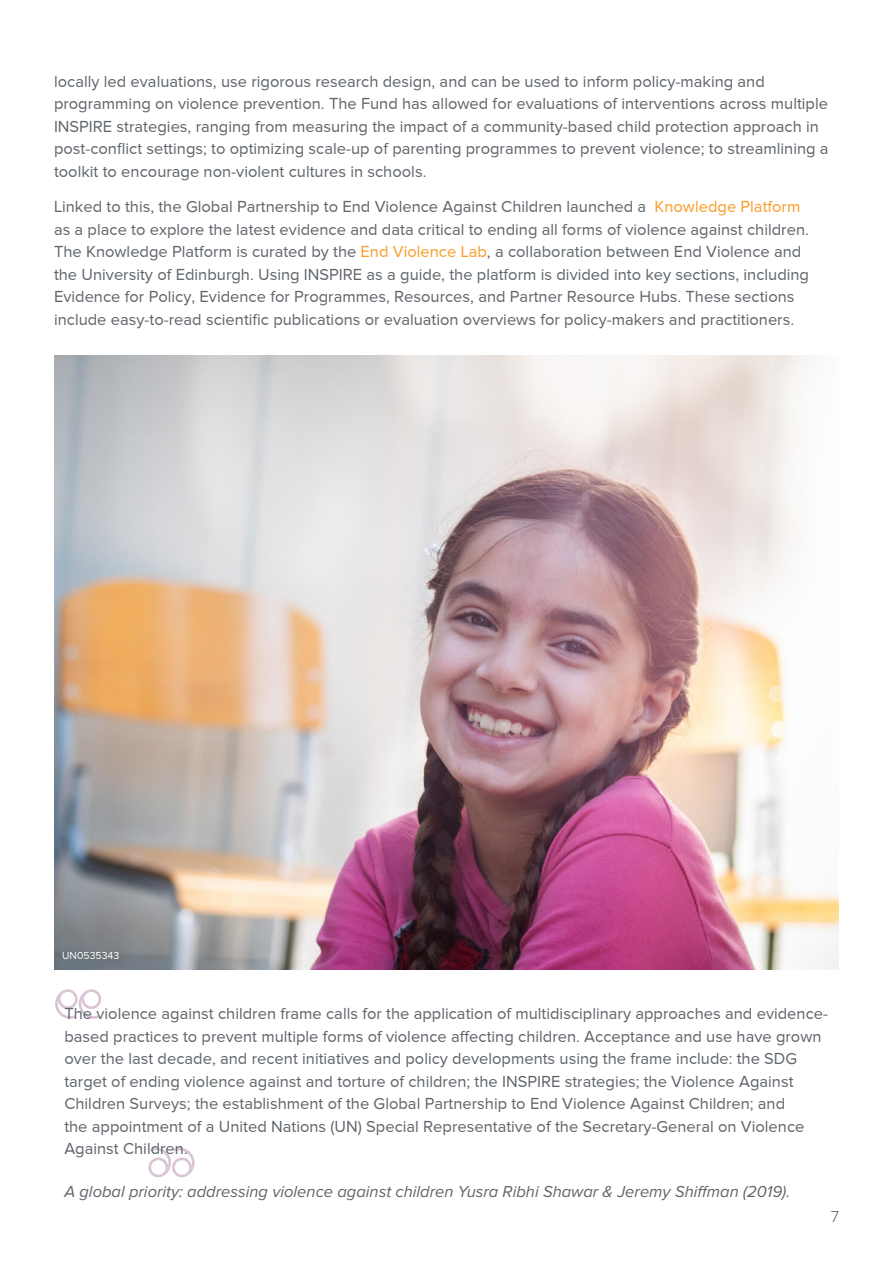
<style>
.page{position:relative;width:893px;height:1263px;background:#fff}
.page>*{position:absolute;margin:0;border:0;box-sizing:border-box;transform-origin:0 0}
.t1{font:16.5px/22.5px "Proxima Nova";color:#5f656b}
.t2{font:italic 16.5px "Proxima Nova";color:#5f656b}
.t3{font:300 16.5px "Proxima Nova";color:#5f646a}
.t4{font:10.5px "Proxima Nova";color:#fff}
.s1{color:#f99d2a}
</style>
<div class="page">
<img style="left:54px;top:356px;width:785px;height:613px">
<svg style="left:55px;top:989px;width:46px;height:30px"></svg>
<svg style="left:148px;top:1148px;width:47px;height:29px"></svg>
<p class="t1" style="left:54px;top:70px;width:776px">locally led evaluations, use rigorous research design, and can be used to inform policy-making and programming on violence prevention. The Fund has allowed for evaluations of interventions across multiple INSPIRE strategies, ranging from measuring the impact of a community-based child protection approach in post-conflict settings; to optimizing scale-up of parenting programmes to prevent violence; to streamlining a toolkit to encourage non-violent cultures in schools.</p>
<p class="t1" style="left:54px;top:195px;width:757px">Linked to this, the Global Partnership to End Violence Against Children launched a <span class="s1">Knowledge Platform </span>as a place to explore the latest evidence and data critical to ending all forms of violence against children.<br>The Knowledge Platform is curated by the <span class="s1">End Violence Lab</span>, a collaboration between End Violence and the University of Edinburgh. Using INSPIRE as a guide, the platform is divided into key sections, including Evidence for Policy, Evidence for Programmes, Resources, and Partner Resource Hubs. These sections include easy-to-read scientific publications or evaluation overviews for policy-makers and practitioners.</p>
<p class="t4" style="left:62px;top:949px;width:59px">UN0535343</p>
<p class="t1" style="left:64px;top:1002px;width:765px">The violence against children frame calls for the application of multidisciplinary approaches and evidence&shy;based practices to prevent multiple forms of violence affecting children. Acceptance and use have grown over the last decade, and recent initiatives and policy developments using the frame include: the SDG target of ending violence against and torture of children; the INSPIRE strategies; the Violence Against Children Surveys; the establishment of the Global Partnership to End Violence Against Children; and<br>the appointment of a United Nations (UN) Special Representative of the Secretary-General on Violence Against Children.</p>
<p class="t2" style="left:64px;top:1183px;width:727px">A global priority: addressing violence against children Yusra Ribhi Shawar &amp; Jeremy Shiffman (2019).</p>
<p class="t3" style="left:831px;top:1209px;width:10px">7</p>
</div>
